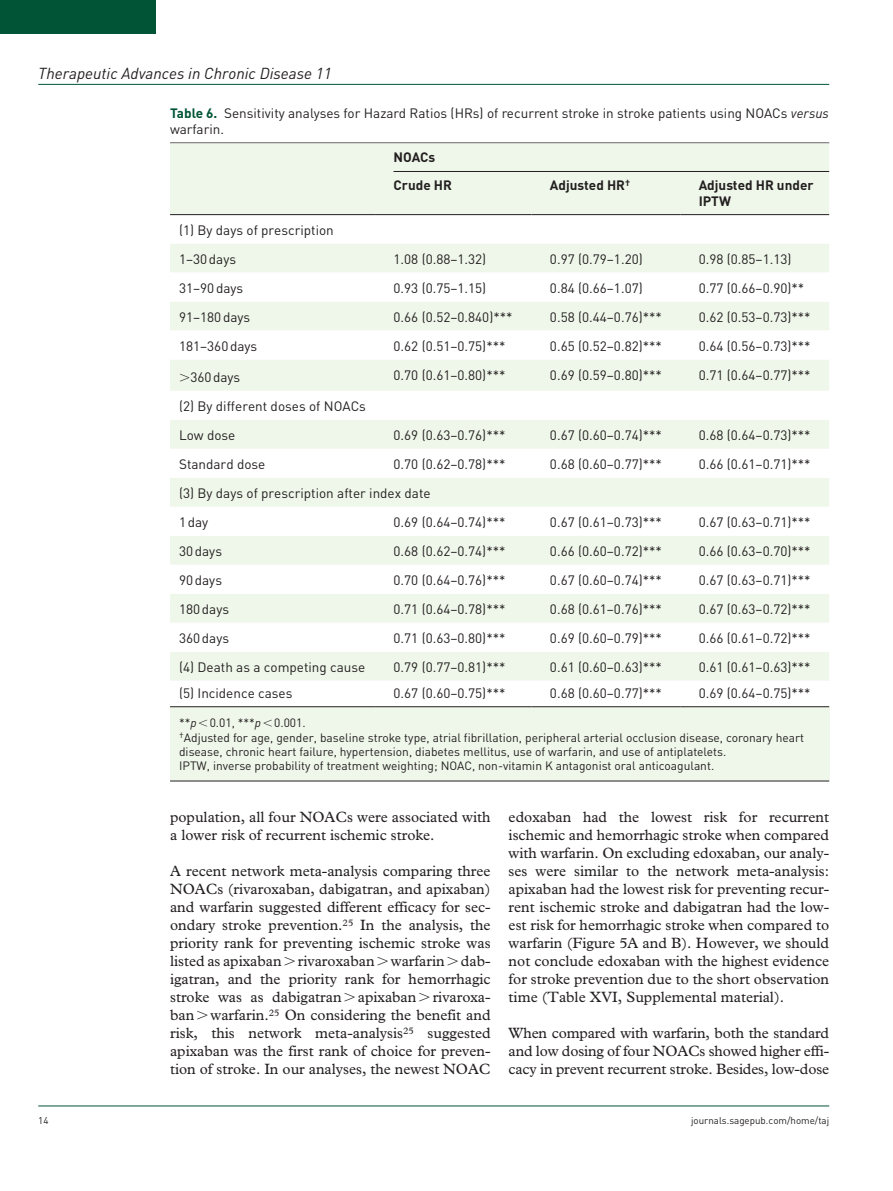
<style>
.page{position:relative;width:893px;height:1191px;background:#fff}
.page>*{position:absolute;margin:0;border:0;box-sizing:border-box;transform-origin:0 0}
.t1{font:italic 15.75px "DIN";color:#231f20}
.t2{font:15px/18px "Plantin Std";color:#231f20;text-align:justify}
.t3{font:13.5px/29px "DIN";color:#231f20}
.t4{font:700 13.5px/27.8px "DIN";color:#231f20}
.t5{font:12px/14.2px "DIN";color:#231f20}
.t6{font:9.75px "DIN";color:#231f20}
.s1{font-weight:700;color:#015436}
.s2{font-style:italic}
</style>
<div class="page">
<hr style="left:38px;top:84px;width:791px;height:1px;background:#015436">
<hr style="left:38px;top:1105px;width:791px;height:1px;background:#015436">
<div style="left:0;top:0;width:155px;height:34px;background:#015436"></div>
<div style="left:170px;top:707px;width:659px;height:74px;background:#eff7ea"></div>
<hr style="left:170px;top:780px;width:659px;height:1px;background:#231f20">
<div style="left:170px;top:143px;width:659px;height:71px;background:#eff7ea"></div>
<svg style="left:170px;top:215px;width:659px;height:466px"></svg>
<hr style="left:170px;top:214px;width:205px;height:1px;background:#231f20">
<hr style="left:375px;top:214px;width:156px;height:1px;background:#231f20">
<hr style="left:531px;top:214px;width:149px;height:1px;background:#231f20">
<hr style="left:680px;top:214px;width:149px;height:1px;background:#231f20">
<hr style="left:170px;top:706px;width:205px;height:1px;background:#231f20">
<hr style="left:375px;top:706px;width:156px;height:1px;background:#231f20">
<hr style="left:531px;top:706px;width:149px;height:1px;background:#231f20">
<hr style="left:680px;top:706px;width:149px;height:1px;background:#231f20">
<hr style="left:393px;top:171px;width:436px;height:1px;background:#231f20">
<svg style="left:180px;top:373px;width:9px;height:8px"></svg>
<p class="t1" style="left:38px;top:63px;width:295px">Therapeutic Advances in Chronic Disease 11</p>
<p class="t3" style="left:170px;top:105px;width:660px;line-height:15.8px"><span class="s1">Table 6.</span> Sensitivity analyses for Hazard Ratios (HRs) of recurrent stroke in stroke patients using NOACs <span class="s2">versus </span>warfarin.</p>
<p class="t4" style="left:393px;top:143px;width:60px">NOACs<br>Crude HR</p>
<p class="t4" style="left:550px;top:170px;width:82px">Adjusted HR<sup>†</sup></p>
<p class="t4" style="left:699px;top:176px;width:116px;line-height:15.8px">Adjusted HR under<br>IPTW</p>
<p class="t3" style="left:179px;top:215px;width:156px">(1) By days of prescription<br>1–30days</p>
<p class="t3" style="left:393px;top:244px;width:94px">1.08 (0.88–1.32)</p>
<p class="t3" style="left:550px;top:244px;width:94px">0.97 (0.79–1.20)</p>
<p class="t3" style="left:699px;top:244px;width:94px">0.98 (0.85–1.13)</p>
<p class="t3" style="left:179px;top:273px;width:66px">31–90days</p>
<p class="t3" style="left:393px;top:273px;width:94px">0.93 (0.75–1.15)</p>
<p class="t3" style="left:550px;top:273px;width:94px">0.84 (0.66–1.07)</p>
<p class="t3" style="left:699px;top:273px;width:107px">0.77 (0.66–0.90)**</p>
<p class="t3" style="left:179px;top:302px;width:73px">91–180days</p>
<p class="t3" style="left:393px;top:302px;width:121px">0.66 (0.52–0.840)***</p>
<p class="t3" style="left:550px;top:302px;width:114px">0.58 (0.44–0.76)***</p>
<p class="t3" style="left:699px;top:302px;width:114px">0.62 (0.53–0.73)***</p>
<p class="t3" style="left:179px;top:331px;width:80px">181–360days</p>
<p class="t3" style="left:393px;top:331px;width:114px">0.62 (0.51–0.75)***</p>
<p class="t3" style="left:550px;top:331px;width:114px">0.65 (0.52–0.82)***</p>
<p class="t3" style="left:699px;top:331px;width:114px">0.64 (0.56–0.73)***</p>
<p class="t3" style="left:190px;top:362px;width:52px">360days</p>
<p class="t3" style="left:393px;top:360px;width:114px">0.70 (0.61–0.80)***</p>
<p class="t3" style="left:550px;top:360px;width:114px">0.69 (0.59–0.80)***</p>
<p class="t3" style="left:699px;top:360px;width:114px">0.71 (0.64–0.77)***</p>
<p class="t3" style="left:179px;top:391px;width:188px">(2) By different doses of NOACs<br>Low dose</p>
<p class="t3" style="left:393px;top:420px;width:114px">0.69 (0.63–0.76)***</p>
<p class="t3" style="left:550px;top:420px;width:114px">0.67 (0.60–0.74)***</p>
<p class="t3" style="left:699px;top:420px;width:114px">0.68 (0.64–0.73)***</p>
<p class="t3" style="left:179px;top:449px;width:88px">Standard dose</p>
<p class="t3" style="left:393px;top:449px;width:114px">0.70 (0.62–0.78)***</p>
<p class="t3" style="left:550px;top:449px;width:114px">0.68 (0.60–0.77)***</p>
<p class="t3" style="left:699px;top:449px;width:114px">0.66 (0.61–0.71)***</p>
<p class="t3" style="left:179px;top:478px;width:253px">(3) By days of prescription after index date<br>1day</p>
<p class="t3" style="left:393px;top:507px;width:114px">0.69 (0.64–0.74)***</p>
<p class="t3" style="left:550px;top:507px;width:114px">0.67 (0.61–0.73)***</p>
<p class="t3" style="left:699px;top:507px;width:114px">0.67 (0.63–0.71)***</p>
<p class="t3" style="left:179px;top:536px;width:44px">30days</p>
<p class="t3" style="left:393px;top:536px;width:114px">0.68 (0.62–0.74)***</p>
<p class="t3" style="left:550px;top:536px;width:114px">0.66 (0.60–0.72)***</p>
<p class="t3" style="left:699px;top:536px;width:114px">0.66 (0.63–0.70)***</p>
<p class="t3" style="left:179px;top:565px;width:44px">90days</p>
<p class="t3" style="left:393px;top:565px;width:114px">0.70 (0.64–0.76)***</p>
<p class="t3" style="left:550px;top:565px;width:114px">0.67 (0.60–0.74)***</p>
<p class="t3" style="left:699px;top:565px;width:114px">0.67 (0.63–0.71)***</p>
<p class="t3" style="left:179px;top:594px;width:52px">180days</p>
<p class="t3" style="left:393px;top:594px;width:114px">0.71 (0.64–0.78)***</p>
<p class="t3" style="left:550px;top:594px;width:114px">0.68 (0.61–0.76)***</p>
<p class="t3" style="left:699px;top:594px;width:114px">0.67 (0.63–0.72)***</p>
<p class="t3" style="left:179px;top:623px;width:52px">360days</p>
<p class="t3" style="left:393px;top:623px;width:114px">0.71 (0.63–0.80)***</p>
<p class="t3" style="left:550px;top:623px;width:114px">0.69 (0.60–0.79)***</p>
<p class="t3" style="left:699px;top:623px;width:114px">0.66 (0.61–0.72)***</p>
<p class="t3" style="left:179px;top:652px;width:188px">(4) Death as a competing cause</p>
<p class="t3" style="left:393px;top:652px;width:114px">0.79 (0.77–0.81)***</p>
<p class="t3" style="left:550px;top:652px;width:114px">0.61 (0.60–0.63)***</p>
<p class="t3" style="left:699px;top:652px;width:114px">0.61 (0.61–0.63)***</p>
<p class="t3" style="left:179px;top:678px;width:115px">(5) Incidence cases</p>
<p class="t3" style="left:393px;top:678px;width:114px">0.67 (0.60–0.75)***</p>
<p class="t3" style="left:550px;top:678px;width:114px">0.68 (0.60–0.77)***</p>
<p class="t3" style="left:699px;top:678px;width:114px">0.69 (0.64–0.75)***</p>
<p class="t5" style="left:179px;top:715px;width:626px">**<span class="s2">p</span> 0.01, ***<span class="s2">p</span> 0.001.<br><sup>†</sup>Adjusted for age, gender, baseline stroke type, atrial fibrillation, peripheral arterial occlusion disease, coronary heart disease, chronic heart failure, hypertension, diabetes mellitus, use of warfarin, and use of antiplatelets.<br>IPTW, inverse probability of treatment weighting; NOAC, non-vitamin K antagonist oral anticoagulant.</p>
<p class="t2" style="left:170px;top:808px;width:322px">population, all four NOACs were associated with a lower risk of recurrent ischemic stroke.</p>
<p class="t2" style="left:170px;top:862px;width:322px">A recent network meta-analysis comparing three NOACs (rivaroxaban, dabigatran, and apixaban) and warfarin suggested different efficacy for sec&shy;ondary stroke prevention.<sup>25</sup> In the analysis, the priority rank for preventing ischemic stroke was listed as apixaban rivaroxaban warfarin dab&shy;igatran, and the priority rank for hemorrhagic stroke was as dabigatran apixaban rivaroxa&shy;ban warfarin.<sup>25</sup> On considering the benefit and risk, this network meta-analysis<sup>25</sup> suggested apixaban was the first rank of choice for preven&shy;tion of stroke. In our analyses, the newest NOAC</p>
<p class="t2" style="left:509px;top:808px;width:322px">edoxaban had the lowest risk for recurrent ischemic and hemorrhagic stroke when compared with warfarin. On excluding edoxaban, our analy&shy;ses were similar to the network meta-analysis: apixaban had the lowest risk for preventing recur&shy;rent ischemic stroke and dabigatran had the low&shy;est risk for hemorrhagic stroke when compared to warfarin (Figure 5A and B). However, we should not conclude edoxaban with the highest evidence for stroke prevention due to the short observation time (Table XVI, Supplemental material).</p>
<p class="t2" style="left:509px;top:1024px;width:322px">When compared with warfarin, both the standard and low dosing of four NOACs showed higher effi&shy;cacy in prevent recurrent stroke. Besides, low-dose</p>
<p class="t6" style="left:38px;top:1114px;width:12px">14</p>
<p class="t6" style="left:691px;top:1114px;width:140px">journals.sagepub.com/home/taj</p>
</div>
